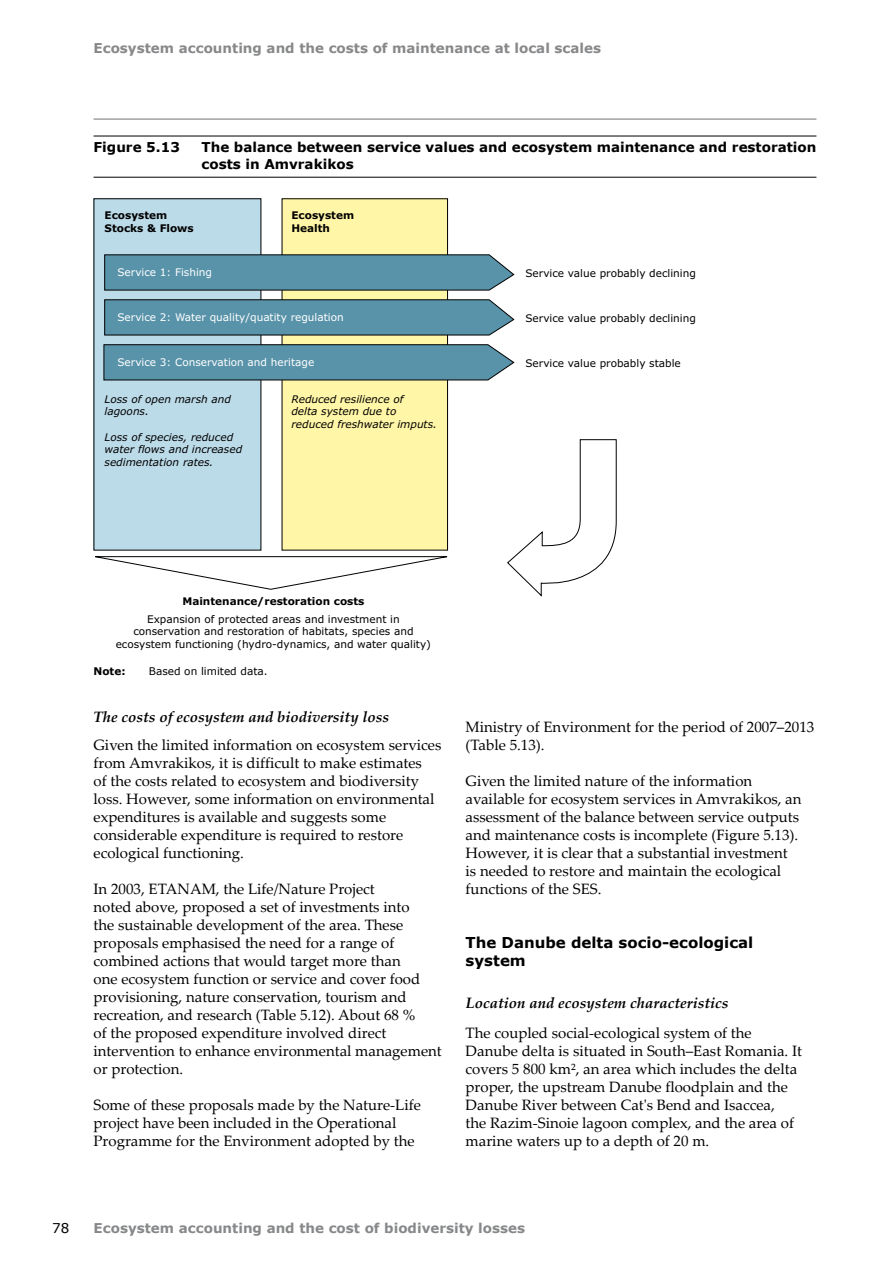
<style>
.page{position:relative;width:893px;height:1263px;background:#fff}
.page>*{position:absolute;margin:0;border:0;box-sizing:border-box;transform-origin:0 0}
.t1{font:15px/18px "Palatino Linotype";color:#000}
.t2{font:italic 700 15px "Palatino Linotype";color:#000}
.t3{font:700 15px/18px "Verdana";color:#000}
.t4{font:700 13.5px "Verdana";color:#87888a}
.t5{font:700 13.5px/16.5px "Verdana";color:#000}
.t6{font:13.5px "Verdana";color:#000}
.t7{font:10.5px/12.6px "Verdana";color:#000;text-align:center}
.t8{font:italic 10.5px/12.6px "Verdana";color:#000}
.t9{font:10.5px "Verdana";color:#fff}
.t10{font:700 10.5px/12.6px "Verdana";color:#000}
</style>
<div class="page">
<hr style="left:94px;top:119px;width:722px;height:1px;background:#707172">
<hr style="left:94px;top:136px;width:722px;height:1px;background:#000">
<hr style="left:94px;top:177px;width:722px;height:1px;background:#000">
<svg style="left:94px;top:198px;width:355px;height:392px"></svg>
<svg style="left:104px;top:254px;width:411px;height:37px;background:#5a8ea1"></svg>
<svg style="left:104px;top:299px;width:411px;height:37px;background:#5a8ea1"></svg>
<svg style="left:103px;top:344px;width:412px;height:37px;background:#5c8fa2"></svg>
<svg style="left:507px;top:439px;width:110px;height:158px"></svg>
<p class="t4" style="left:94px;top:40px;width:509px">Ecosystem accounting and the costs of maintenance at local scales</p>
<p class="t5" style="left:94px;top:139px;width:88px">Figure 5.13</p>
<p class="t5" style="left:202px;top:139px;width:616px">The balance between service values and ecosystem maintenance and restoration costs in Amvrakikos</p>
<p class="t10" style="left:105px;top:209px;width:91px">Ecosystem<br>Stocks &amp; Flows</p>
<p class="t10" style="left:291px;top:209px;width:64px">Ecosystem<br>Health</p>
<p class="t9" style="left:117px;top:265px;width:96px">Service 1: Fishing</p>
<p class="t9" style="left:117px;top:310px;width:228px">Service 2: Water quality/quatity regulation</p>
<p class="t9" style="left:117px;top:355px;width:198px">Service 3: Conservation and heritage</p>
<p class="t8" style="left:105px;top:392px;width:128px">Loss of open marsh and lagoons.</p>
<p class="t8" style="left:105px;top:430px;width:139px">Loss of species, reduced water flows and increased sedimentation rates.</p>
<p class="t8" style="left:291px;top:392px;width:147px">Reduced resilience of<br>delta system due to reduced freshwater imputs.</p>
<p class="t7" style="left:525px;top:267px;width:172px">Service value probably declining</p>
<p class="t7" style="left:525px;top:312px;width:172px">Service value probably declining</p>
<p class="t7" style="left:525px;top:357px;width:157px">Service value probably stable</p>
<p class="t10" style="left:182px;top:594px;width:184px">Maintenance/restoration costs</p>
<p class="t7" style="left:116px;top:612px;width:317px">Expansion of protected areas and investment in conservation and restoration of habitats, species and ecosystem functioning (hydro-dynamics, and water quality)</p>
<p class="t10" style="left:94px;top:664px;width:34px">Note:</p>
<p class="t7" style="left:149px;top:664px;width:120px">Based on limited data.</p>
<p class="t2" style="left:94px;top:706px;width:297px">The costs of ecosystem and biodiversity loss</p>
<p class="t1" style="left:94px;top:735px;width:349px">Given the limited information on ecosystem services from Amvrakikos, it is difficult to make estimates<br>of the costs related to ecosystem and biodiversity loss. However, some information on environmental expenditures is available and suggests some considerable expenditure is required to restore ecological functioning.</p>
<p class="t1" style="left:94px;top:879px;width:350px">In 2003, ETANAM, the Life/Nature Project<br>noted above, proposed a set of investments into<br>the sustainable development of the area. These proposals emphasised the need for a range of combined actions that would target more than<br>one ecosystem function or service and cover food provisioning, nature conservation, tourism and recreation, and research (Table 5.12). About 68 %<br>of the proposed expenditure involved direct intervention to enhance environmental management or protection.</p>
<p class="t1" style="left:94px;top:1095px;width:329px">Some of these proposals made by the Nature-Life project have been included in the Operational<br>Programme for the Environment adopted by the</p>
<p class="t1" style="left:466px;top:717px;width:350px">Ministry of Environment for the period of 2007–2013 (Table 5.13).</p>
<p class="t1" style="left:466px;top:771px;width:337px">Given the limited nature of the information available for ecosystem services in Amvrakikos, an assessment of the balance between service outputs and maintenance costs is incomplete (Figure 5.13).<br>However, it is clear that a substantial investment is needed to restore and maintain the ecological functions of the SES.</p>
<p class="t3" style="left:466px;top:933px;width:289px">The Danube delta socio-ecological system</p>
<p class="t2" style="left:466px;top:992px;width:264px">Location and ecosystem characteristics</p>
<p class="t1" style="left:466px;top:1023px;width:338px">The coupled social-ecological system of the Danube delta is situated in South–East Romania. It covers 5 800 km², an area which includes the delta proper, the upstream Danube floodplain and the Danube River between Cat's Bend and Isaccea,<br>the Razim‑Sinoie lagoon complex, and the area of marine waters up to a depth of 20 m.</p>
<p class="t6" style="left:52px;top:1219px;width:19px">78</p>
<p class="t4" style="left:94px;top:1219px;width:433px">Ecosystem accounting and the cost of biodiversity losses</p>
</div>
